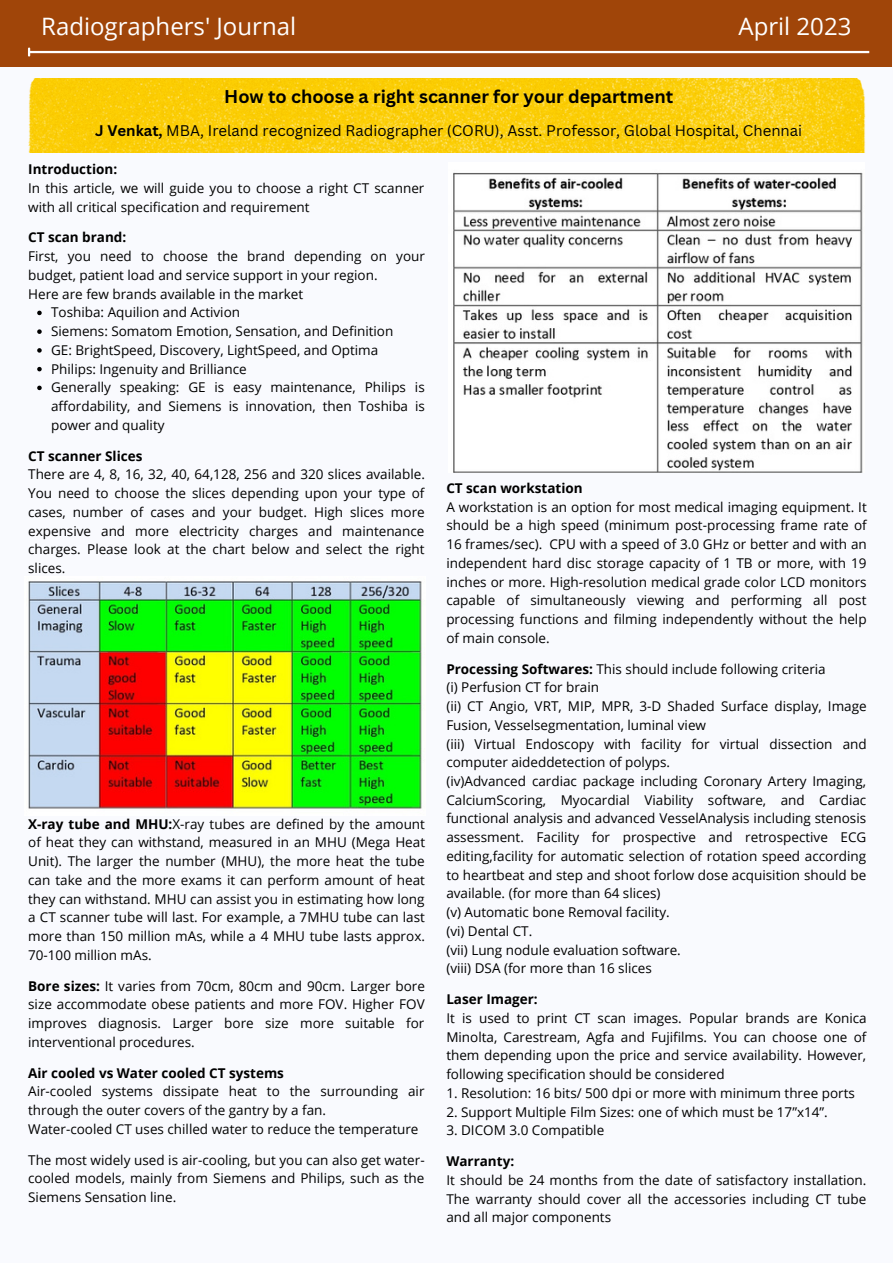
<style>
.page{position:relative;width:893px;height:1264px;background:#fff}
.page>*{position:absolute;margin:0;border:0;box-sizing:border-box;transform-origin:0 0}
.t1{font:24px "Open Sans";color:#fff}
.t2{font:700 18px "Canva Sans";color:#000}
.t3{font:15px "Canva Sans";color:#000}
.t4{font:13.5px/18.8px "Open Sans";color:#000;text-align:justify}
.t5{font:700 13.5px "Open Sans";color:#000}
.s1{font-weight:700}
</style>
<div class="page">
<div style="left:0;top:0;width:892px;height:1262px;background:#f9fafe"></div>
<div style="left:0;top:0;width:891px;height:67px;background:#a04509"></div>
<hr style="left:30px;top:51px;width:839px;height:2px;background:#fff">
<svg style="left:28px;top:48px;width:2px;height:9px"></svg>
<img style="left:28px;top:78px;width:836px;height:74px">
<svg style="left:37px;top:311px;width:5px;height:4px"></svg>
<svg style="left:37px;top:329px;width:5px;height:5px"></svg>
<svg style="left:37px;top:348px;width:5px;height:4px"></svg>
<svg style="left:37px;top:367px;width:5px;height:4px"></svg>
<svg style="left:37px;top:385px;width:5px;height:5px"></svg>
<img style="left:28px;top:581px;width:394px;height:228px">
<img style="left:453px;top:172px;width:410px;height:300px">
<h1 class="t1" style="left:41px;top:9px;width:256px">Radiographers' Journal</h1>
<h1 class="t1" style="left:738px;top:9px;width:114px">April 2023</h1>
<h2 class="t2" style="left:224px;top:83px;width:450px">How to choose a right scanner for your department</h2>
<p class="t3" style="left:95px;top:120px;width:708px"><span class="s1">J Venkat,</span> MBA, Ireland recognized Radiographer (CORU), Asst. Professor, Global Hospital, Chennai</p>
<p class="t5" style="left:28px;top:160px;width:90px">Introduction:</p>
<p class="t4" style="left:28px;top:178px;width:397px">In this article, we will guide you to choose a right CT scanner with all critical specification and requirement</p>
<p class="t5" style="left:28px;top:228px;width:100px">CT scan brand:</p>
<p class="t4" style="left:28px;top:246px;width:398px;text-align:left">First, you need to choose the brand depending on your budget, patient load and service support in your region.<br>Here are few brands available in the market</p>
<p class="t4" style="left:51px;top:303px;width:375px;text-align:left">Toshiba: Aquilion and Activion<br>Siemens: Somatom Emotion, Sensation, and Definition<br>GE: BrightSpeed, Discovery, LightSpeed, and Optima Philips: Ingenuity and Brilliance<br>Generally speaking: GE is easy maintenance, Philips is affordability, and Siemens is innovation, then Toshiba is power and quality</p>
<p class="t5" style="left:28px;top:446px;width:116px">CT scanner Slices</p>
<p class="t4" style="left:28px;top:465px;width:398px">There are 4, 8, 16, 32, 40, 64,128, 256 and 320 slices available.<br>You need to choose the slices depending upon your type of cases, number of cases and your budget. High slices more expensive and more electricity charges and maintenance charges. Please look at the chart below and select the right slices.</p>
<p class="t4" style="left:28px;top:814px;width:398px"><span class="s1">X-ray tube and MHU:</span>X-ray tubes are defined by the amount of heat they can withstand, measured in an MHU (Mega Heat Unit). The larger the number (MHU), the more heat the tube can take and the more exams it can perform amount of heat they can withstand. MHU can assist you in estimating how long a CT scanner tube will last. For example, a 7MHU tube can last more than 150 million mAs, while a 4 MHU tube lasts approx.<br>70-100 million mAs.</p>
<p class="t4" style="left:28px;top:976px;width:398px"><span class="s1">Bore sizes:</span> It varies from 70cm, 80cm and 90cm. Larger bore size accommodate obese patients and more FOV. Higher FOV improves diagnosis. Larger bore size more suitable for interventional procedures.</p>
<p class="t5" style="left:28px;top:1063px;width:257px">Air cooled vs Water cooled CT systems</p>
<p class="t4" style="left:28px;top:1081px;width:398px;text-align:left">Air-cooled systems dissipate heat to the surrounding air through the outer covers of the gantry by a fan.<br>Water-cooled CT uses chilled water to reduce the temperature</p>
<p class="t4" style="left:28px;top:1149px;width:398px">The most widely used is air-cooling, but you can also get water&shy;cooled models, mainly from Siemens and Philips, such as the Siemens Sensation line.</p>
<p class="t5" style="left:446px;top:478px;width:138px">CT scan workstation</p>
<p class="t4" style="left:446px;top:497px;width:422px">A workstation is an option for most medical imaging equipment. It should be a high speed (minimum post-processing frame rate of 16 frames/sec). CPU with a speed of 3.0 GHz or better and with an independent hard disc storage capacity of 1 TB or more, with 19 inches or more. High-resolution medical grade color LCD monitors capable of simultaneously viewing and performing all post processing functions and filming independently without the help of main console.</p>
<p class="t4" style="left:446px;top:659px;width:422px;text-align:left"><span class="s1">Processing Softwares:</span> This should include following criteria<br>(i) Perfusion CT for brain<br>(ii) CT Angio, VRT, MIP, MPR, 3-D Shaded Surface display, Image Fusion, Vesselsegmentation, luminal view<br>(iii) Virtual Endoscopy with facility for virtual dissection and computer aideddetection of polyps.<br>(iv)Advanced cardiac package including Coronary Artery Imaging, CalciumScoring, Myocardial Viability software, and Cardiac functional analysis and advanced VesselAnalysis including stenosis assessment. Facility for prospective and retrospective ECG editing,facility for automatic selection of rotation speed according to heartbeat and step and shoot forlow dose acquisition should be available. (for more than 64 slices)<br>(v) Automatic bone Removal facility.<br>(vi) Dental CT.<br>(vii) Lung nodule evaluation software.<br>(viii) DSA (for more than 16 slices</p>
<p class="t5" style="left:446px;top:989px;width:93px">Laser Imager:</p>
<p class="t4" style="left:446px;top:1008px;width:422px">It is used to print CT scan images. Popular brands are Konica Minolta, Carestream, Agfa and Fujifilms. You can choose one of them depending upon the price and service availability. However, following specification should be considered</p>
<p class="t4" style="left:446px;top:1083px;width:410px">1. Resolution: 16 bits/ 500 dpi or more with minimum three ports</p>
<p class="t4" style="left:446px;top:1101px;width:383px">2. Support Multiple Film Sizes: one of which must be 17”x14”.</p>
<p class="t4" style="left:446px;top:1120px;width:159px">3. DICOM 3.0 Compatible</p>
<p class="t5" style="left:446px;top:1151px;width:69px">Warranty:</p>
<p class="t4" style="left:446px;top:1170px;width:421px">It should be 24 months from the date of satisfactory installation.<br>The warranty should cover all the accessories including CT tube and all major components</p>
</div>
